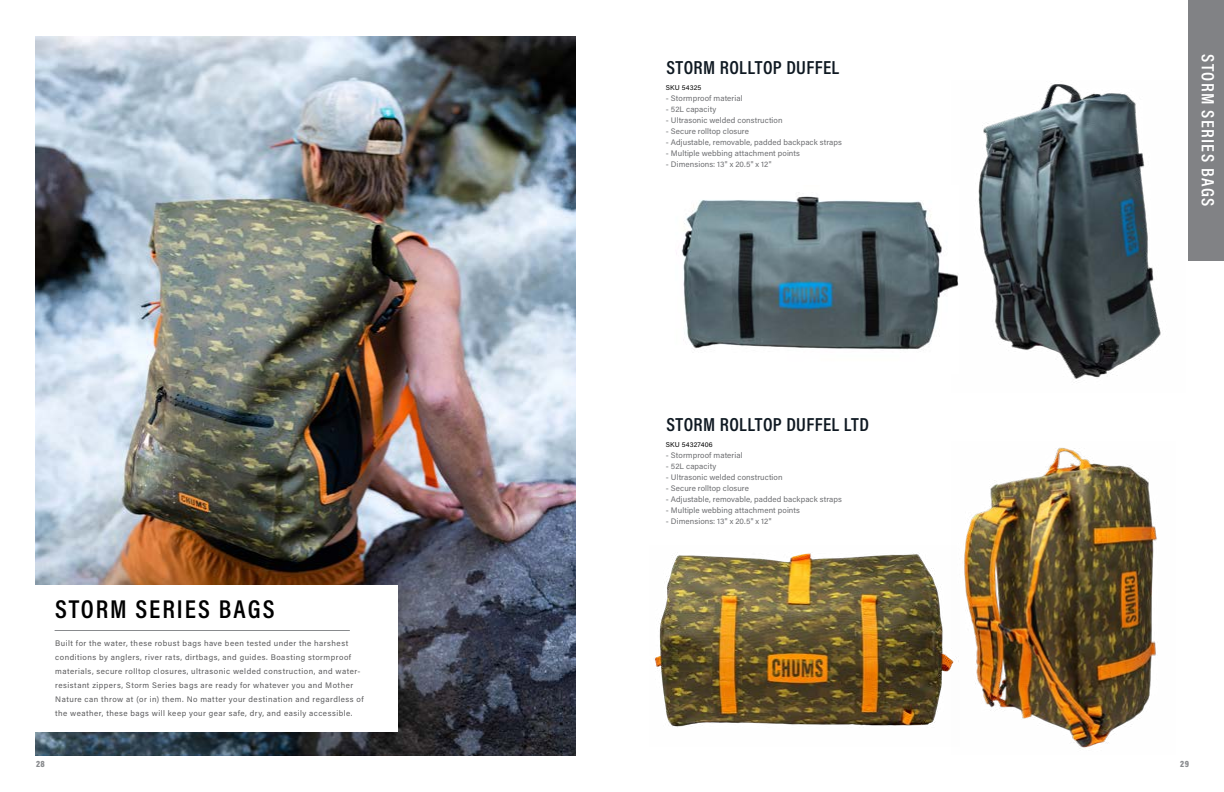
<style>
.page{position:relative;width:1224px;height:792px;background:#fff}
.page>*{position:absolute;margin:0;border:0;box-sizing:border-box;transform-origin:0 0}
.t1{font:600 26px "Acumin Pro Cond";letter-spacing:.075em;color:#000}
.t2{font:600 19px "Acumin Pro Cond";letter-spacing:.02em;color:#0e1821}
.t3{font:600 18px "Acumin Pro Cond";letter-spacing:.075em;color:#fff}
.t4{font:900 9px "Acumin Pro Cond";color:#898b8e}
.t5{font:8px/14px "Acumin Pro";letter-spacing:.06em;color:#5a5a5c}
.t6{font:8px "Acumin Pro";letter-spacing:.01em;color:#6d6e71}
.t7{font:7px "Acumin Pro";letter-spacing:.025em;color:#000}
</style>
<div class="page">
<img style="left:964px;top:447px;width:193px;height:301px">
<img style="left:654px;top:553px;width:305px;height:174px">
<img style="left:978px;top:83px;width:183px;height:299px">
<img style="left:676px;top:196px;width:283px;height:154px">
<img style="left:36px;top:36px;width:540px;height:720px">
<div style="left:36px;top:585px;width:362px;height:146px;background:#fff"></div>
<div style="left:1188px;top:0;width:36px;height:261px;background:#818285"></div>
<hr style="left:55px;top:630px;width:295px;height:1px;background:#898b8e">
<h2 class="t2" style="left:666px;top:55px;width:174px">STORM ROLLTOP DUFFEL</h2>
<p class="t7" style="left:666px;top:83px;width:37px">SKU 54325</p>
<p class="t6" style="left:666px;top:93px;width:78px">- Stormproof material</p>
<p class="t6" style="left:666px;top:104px;width:52px">- 52L capacity</p>
<p class="t6" style="left:666px;top:115px;width:118px">- Ultrasonic welded construction</p>
<p class="t6" style="left:666px;top:126px;width:85px">- Secure rolltop closure</p>
<p class="t6" style="left:666px;top:137px;width:178px">- Adjustable, removable, padded backpack straps</p>
<p class="t6" style="left:666px;top:148px;width:136px">- Multiple webbing attachment points</p>
<p class="t6" style="left:666px;top:159px;width:107px">- Dimensions: 13" x 20.5" x 12"</p>
<h3 class="t3" style="left:1220px;top:54px;width:154px;rotate:90deg">STORM SERIES BAGS</h3>
<h1 class="t1" style="left:55px;top:592px;width:221px">STORM SERIES BAGS</h1>
<p class="t5" style="left:55px;top:636px;width:310px">Built for the water, these robust bags have been tested under the harshest conditions by anglers, river rats, dirtbags, and guides. Boasting stormproof materials, secure rolltop closures, ultrasonic welded construction, and water&shy;resistant zippers, Storm Series bags are ready for whatever you and Mother Nature can throw at (or in) them. No matter your destination and regardless of the weather, these bags will keep your gear safe, dry, and easily accessible.</p>
<h2 class="t2" style="left:666px;top:412px;width:204px">STORM ROLLTOP DUFFEL LTD</h2>
<p class="t7" style="left:666px;top:440px;width:48px">SKU 54327406</p>
<p class="t6" style="left:666px;top:450px;width:78px">- Stormproof material</p>
<p class="t6" style="left:666px;top:461px;width:52px">- 52L capacity</p>
<p class="t6" style="left:666px;top:472px;width:118px">- Ultrasonic welded construction</p>
<p class="t6" style="left:666px;top:483px;width:85px">- Secure rolltop closure</p>
<p class="t6" style="left:666px;top:494px;width:178px">- Adjustable, removable, padded backpack straps</p>
<p class="t6" style="left:666px;top:505px;width:136px">- Multiple webbing attachment points</p>
<p class="t6" style="left:666px;top:516px;width:107px">- Dimensions: 13" x 20.5" x 12"</p>
<p class="t4" style="left:36px;top:758px;width:10px">28</p>
<p class="t4" style="left:1180px;top:758px;width:10px">29</p>
</div>
